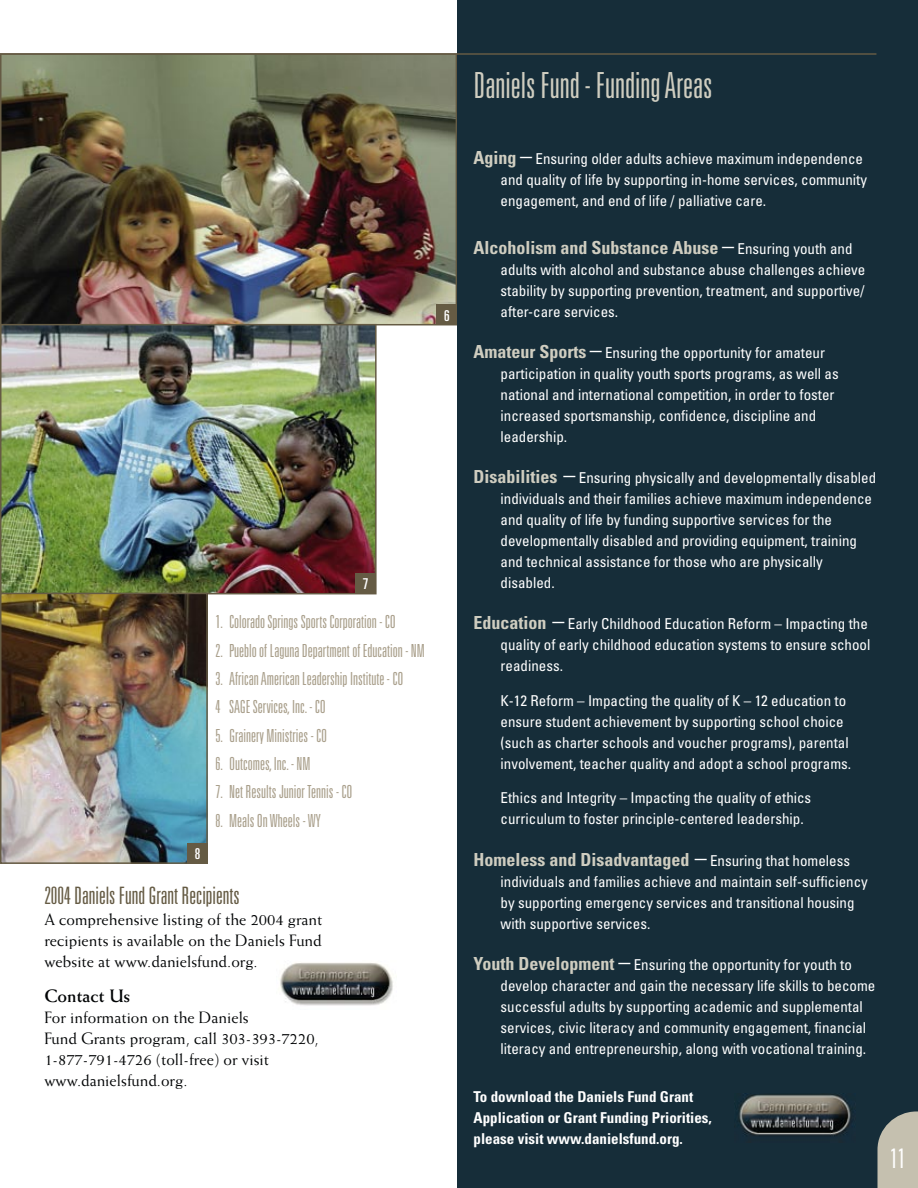
<style>
.page{position:relative;width:918px;height:1188px;background:#fff}
.page>*{position:absolute;margin:0;border:0;box-sizing:border-box;transform-origin:0 0}
.t1{font:300 ultra-condensed 36px "Univers";color:#cfcdc0}
.t2{font:300 ultra-condensed 27px "Univers";color:#fff}
.t3{font:300 ultra-condensed 24px "Univers";color:#655b44}
.t4{font:300 ultra-condensed 18px/28.3px "Univers";color:#a99f8b}
.t5{font:700 condensed 18px "Univers";color:#cfcdc0}
.t6{font:700 18px "Weiss";color:#010304}
.t7{font:16.5px/21px "Weiss";color:#010304;text-align:justify}
.t8{font:condensed 15px/21px "Univers";color:#fff}
.t9{font:700 condensed 15px/21px "Univers";color:#fff}
.t10{font:ultra-condensed 15px "Univers";color:#fff}
.s1{font-weight:700;font-size:18px;color:#cfcdc0}
.s2{font-size:24px}
.s3{font-weight:400;font-size:24px;color:#fff}
.s4{font-weight:400;font-size:15px;color:#fff}
</style>
<div class="page">
<div style="left:457px;top:0;width:461px;height:1188px;background:#162d39"></div>
<svg style="left:878px;top:1111px;width:40px;height:77px"></svg>
<img style="left:0;top:53px;width:876px;height:1083px">
<p class="t10" style="left:444px;top:307px;width:7px">6</p>
<p class="t10" style="left:363px;top:575px;width:7px">7</p>
<p class="t10" style="left:195px;top:845px;width:7px">8</p>
<p class="t4" style="left:216px;top:607px;width:182px">1. Colorado Springs Sports Corporation - CO</p>
<p class="t4" style="left:216px;top:636px;width:211px">2. Pueblo of Laguna Department of Education - NM</p>
<p class="t4" style="left:216px;top:664px;width:189px">3. African American Leadership Institute - CO<br>4 SAGE Services, Inc. - CO</p>
<p class="t4" style="left:216px;top:721px;width:113px">5. Grainery Ministries - CO</p>
<p class="t4" style="left:216px;top:749px;width:97px">6. Outcomes, Inc. - NM</p>
<p class="t4" style="left:216px;top:777px;width:138px">7. Net Results Junior Tennis - CO</p>
<p class="t4" style="left:216px;top:806px;width:107px">8. Meals On Wheels - WY</p>
<h3 class="t3" style="left:44px;top:883px;width:197px">2004 Daniels Fund Grant Recipients</h3>
<p class="t7" style="left:44px;top:909px;width:280px">A comprehensive listing of the 2004 grant recipients is available on the Daniels Fund website at www.danielsfund.org.</p>
<p class="t6" style="left:44px;top:985px;width:87px">Contact Us</p>
<p class="t7" style="left:44px;top:1006px;width:276px;text-align:left">For information on the Daniels<br>Fund Grants program, call 303-393-7220, 1-877-791-4726 (toll-free) or visit www.danielsfund.org.</p>
<h1 class="t1" style="left:474px;top:66px;width:240px">Daniels Fund - Funding Areas</h1>
<p class="t8" style="left:501px;top:147px;width:368px;text-indent:-27px"><span class="s1">Aging</span> <span class="s2">–</span> Ensuring older adults achieve maximum independence and quality of life by supporting in-home services, community engagement, and end of life / palliative care.</p>
<p class="t5" style="left:474px;top:236px;width:381px">Alcoholism and Substance Abuse <span class="s3">–</span> <span class="s4">Ensuring youth and</span></p>
<p class="t8" style="left:501px;top:258px;width:366px;text-align:justify">adults with alcohol and substance abuse challenges achieve stability by supporting prevention, treatment, and supportive/ after-care services.</p>
<p class="t8" style="left:501px;top:342px;width:340px;text-indent:-27px"><span class="s1">Amateur Sports</span> <span class="s2">–</span> Ensuring the opportunity for amateur participation in quality youth sports programs, as well as national and international competition, in order to foster increased sportsmanship, confidence, discipline and leadership.</p>
<p class="t8" style="left:501px;top:467px;width:377px;text-indent:-27px"><span class="s1">Disabilities</span> <span class="s2">–</span> Ensuring physically and developmentally disabled individuals and their families achieve maximum independence and quality of life by funding supportive services for the developmentally disabled and providing equipment, training and technical assistance for those who are physically disabled.</p>
<p class="t8" style="left:501px;top:613px;width:371px;text-indent:-27px"><span class="s1">Education</span> <span class="s2">–</span> Early Childhood Education Reform – Impacting the quality of early childhood education systems to ensure school readiness.</p>
<p class="t8" style="left:501px;top:690px;width:352px">K-12 Reform – Impacting the quality of K – 12 education to ensure student achievement by supporting school choice (such as charter schools and voucher programs), parental involvement, teacher quality and adopt a school programs.</p>
<p class="t8" style="left:501px;top:787px;width:312px">Ethics and Integrity – Impacting the quality of ethics curriculum to foster principle-centered leadership.</p>
<p class="t5" style="left:474px;top:848px;width:378px">Homeless and Disadvantaged <span class="s3">–</span> <span class="s4">Ensuring that homeless</span></p>
<p class="t8" style="left:501px;top:870px;width:369px">individuals and families achieve and maintain self-sufficiency by supporting emergency services and transitional housing with supportive services.</p>
<p class="t8" style="left:501px;top:954px;width:376px;text-indent:-27px"><span class="s1">Youth Development</span> <span class="s2">–</span> Ensuring the opportunity for youth to develop character and gain the necessary life skills to become successful adults by supporting academic and supplemental services, civic literacy and community engagement, financial literacy and entrepreneurship, along with vocational training.</p>
<p class="t9" style="left:474px;top:1086px;width:240px">To download the Daniels Fund Grant<br>Application or Grant Funding Priorities, please visit www.danielsfund.org.</p>
<h2 class="t2" style="left:890px;top:1144px;width:16px">11</h2>
</div>
